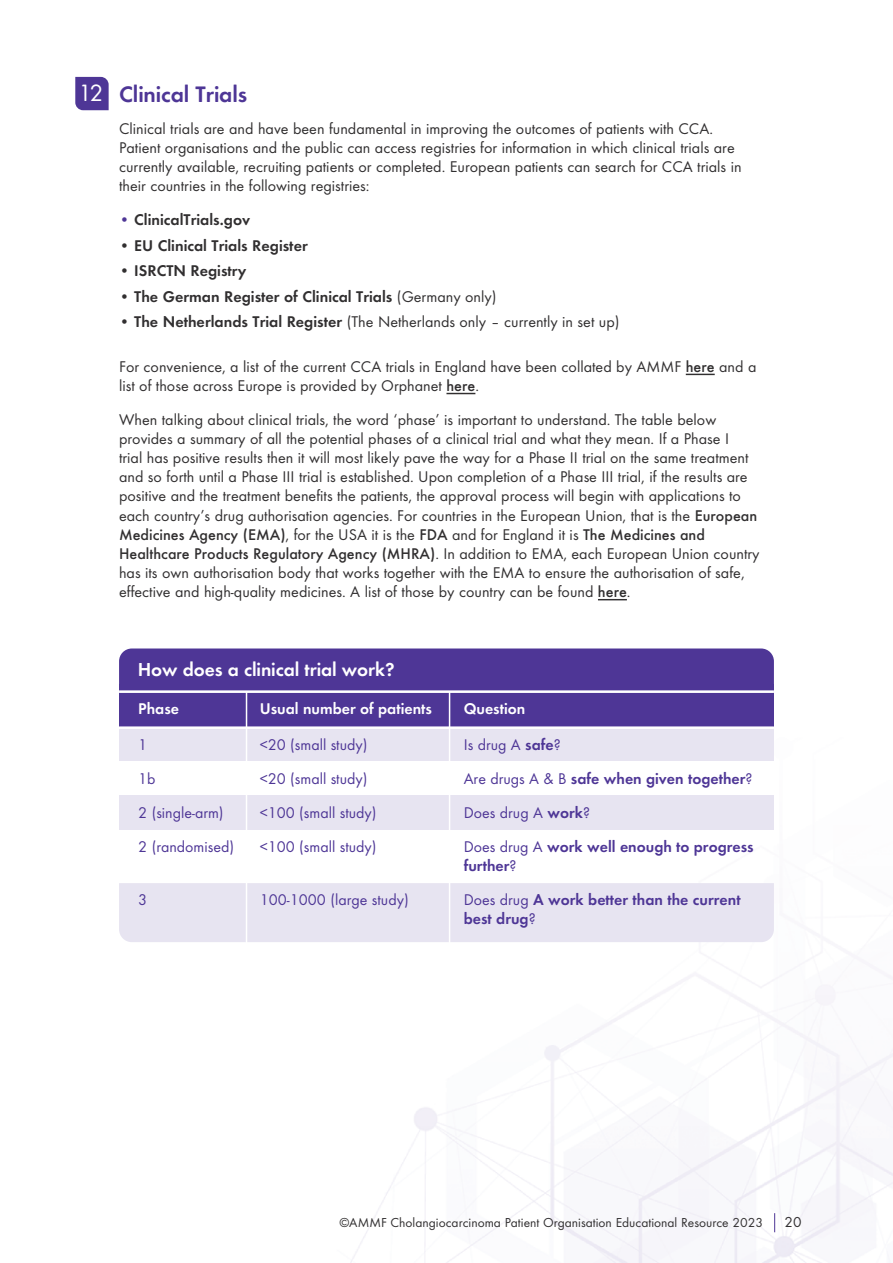
<style>
.page{position:relative;width:893px;height:1263px;background:#fff}
.page>*{position:absolute;margin:0;border:0;box-sizing:border-box;transform-origin:0 0}
.t1{font:24.6px "Futura Round";color:#fff}
.t2{font:600 23.25px "Futura Round";letter-spacing:-.005em;color:#4e3696}
.t3{font:600 19.5px "Futura Round";letter-spacing:-.005em;color:#fff}
.t4{font:16.2px/19px "Futura Round";color:#312f30}
.t5{font:16.2px "Futura Round";color:#4e3696}
.t6{font:600 16.2px/19px "Futura Round";color:#4e3696}
.t7{font:600 16.2px "Futura Round";color:#312f30}
.t8{font:600 16.2px "Futura Round";color:#fff}
.t9{font:15px "Futura Round";color:#312f30}
.t10{font:13.5px "Futura Round";color:#312f30}
.s1{font-weight:400;color:#4e3696}
.s2{font-weight:400}
.s3{font-weight:600}
.s4{font-weight:500}
</style>
<div class="page">
<img style="left:350px;top:942px;width:543px;height:321px">
<div style="left:119px;top:728px;width:655px;height:33px;background:#e7e4f1"></div>
<div style="left:119px;top:795px;width:655px;height:35px;background:#e7e4f1"></div>
<svg style="left:774px;top:1213px;width:1px;height:19px"></svg>
<svg style="left:686px;top:374px;width:29px;height:1px"></svg>
<svg style="left:446px;top:393px;width:29px;height:1px"></svg>
<svg style="left:598px;top:599px;width:29px;height:1px"></svg>
<svg style="left:75px;top:77px;width:34px;height:33px"></svg>
<div style="left:119px;top:883px;width:655px;height:59px;background:#e7e4f1"></div>
<div style="left:119px;top:684px;width:655px;height:43px;background:#4e3696"></div>
<div style="left:119px;top:648px;width:655px;height:36px;background:#4e3696"></div>
<hr style="left:119px;top:726px;width:655px;height:3px;background:#fff">
<hr style="left:119px;top:690px;width:655px;height:3px;background:#fff">
<hr style="left:246px;top:691px;width:1px;height:273px;background:#fff">
<hr style="left:449px;top:691px;width:1px;height:273px;background:#fff">
<h1 class="t1" style="left:78px;top:75px;width:27px">12</h1>
<h2 class="t2" style="left:119px;top:77px;width:130px">Clinical Trials</h2>
<p class="t4" style="left:119px;top:118px;width:624px">Clinical trials are and have been fundamental in improving the outcomes of patients with CCA.<br>Patient organisations and the public can access registries for information in which clinical trials are currently available, recruiting patients or completed. European patients can search for CCA trials in their countries in the following registries:</p>
<p class="t7" style="left:119px;top:207px;width:133px"><span class="s1">•</span> ClinicalTrials.gov</p>
<p class="t7" style="left:119px;top:233px;width:190px">• EU Clinical Trials Register</p>
<p class="t7" style="left:119px;top:258px;width:129px">• ISRCTN Registry</p>
<p class="t7" style="left:119px;top:284px;width:379px">• The German Register of Clinical Trials <span class="s2">(Germany only)</span></p>
<p class="t4" style="left:119px;top:311px;width:502px"><span class="s3">• The Netherlands Trial Register</span> (The Netherlands only – currently in set up)</p>
<p class="t4" style="left:119px;top:356px;width:639px">For convenience, a list of the current CCA trials in England have been collated by AMMF <span class="s4">here</span> and a list of those across Europe is provided by Orphanet <span class="s4">here</span>.</p>
<p class="t4" style="left:119px;top:409px;width:642px">When talking about clinical trials, the word ‘phase’ is important to understand. The table below provides a summary of all the potential phases of a clinical trial and what they mean. If a Phase I<br>trial has positive results then it will most likely pave the way for a Phase II trial on the same treatment and so forth until a Phase III trial is established. Upon completion of a Phase III trial, if the results are positive and the treatment benefits the patients, the approval process will begin with applications to each country’s drug authorisation agencies. For countries in the European Union, that is the <span class="s4">European Medicines Agency (EMA)</span>, for the USA it is the <span class="s4">FDA</span> and for England it is <span class="s4">The Medicines and Healthcare Products Regulatory Agency (MHRA)</span>. In addition to EMA, each European Union country has its own authorisation body that works together with the EMA to ensure the authorisation of safe, effective and high-quality medicines. A list of those by country can be found <span class="s4">here</span>.</p>
<p class="t3" style="left:138px;top:654px;width:258px">How does a clinical trial work?</p>
<p class="t8" style="left:138px;top:697px;width:42px">Phase</p>
<p class="t8" style="left:260px;top:697px;width:174px">Usual number of patients</p>
<p class="t8" style="left:464px;top:697px;width:63px">Question</p>
<p class="t5" style="left:138px;top:733px;width:11px">1</p>
<p class="t5" style="left:260px;top:733px;width:109px">&lt;20 (small study)</p>
<p class="t5" style="left:464px;top:733px;width:98px">Is drug A <span class="s3">safe</span>?</p>
<p class="t5" style="left:138px;top:767px;width:19px">1b</p>
<p class="t5" style="left:260px;top:767px;width:109px">&lt;20 (small study)</p>
<p class="t6" style="left:464px;top:768px;width:290px"><span class="s2">Are drugs A &amp; B</span> safe when given together<span class="s2">?</span></p>
<p class="t5" style="left:138px;top:801px;width:87px">2 (single-arm)</p>
<p class="t5" style="left:260px;top:801px;width:118px">&lt;100 (small study)</p>
<p class="t5" style="left:464px;top:801px;width:128px">Does drug A <span class="s3">work</span>?</p>
<p class="t5" style="left:138px;top:835px;width:97px">2 (randomised)</p>
<p class="t5" style="left:260px;top:835px;width:118px">&lt;100 (small study)</p>
<p class="t6" style="left:464px;top:836px;width:291px"><span class="s2">Does drug A</span> work well enough to progress further<span class="s2">?</span></p>
<p class="t5" style="left:138px;top:888px;width:11px">3</p>
<p class="t5" style="left:260px;top:888px;width:150px">100-1000 (large study)</p>
<p class="t6" style="left:464px;top:889px;width:278px"><span class="s2">Does drug</span> A work better than the current best drug<span class="s2">?</span></p>
<p class="t10" style="left:339px;top:1213px;width:425px">©AMMF Cholangiocarcinoma Patient Organisation Educational Resource 2023</p>
<p class="t9" style="left:784px;top:1211px;width:19px">20</p>
</div>
